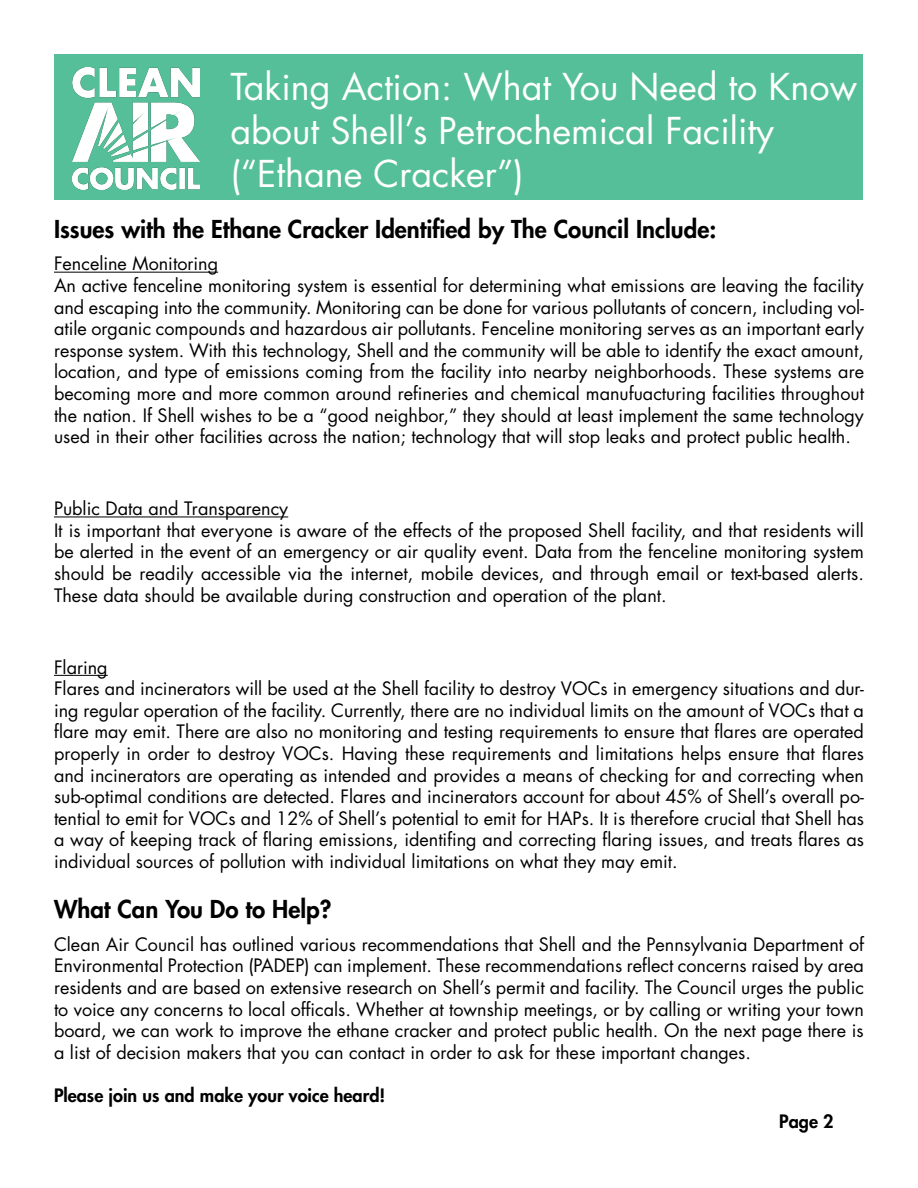
<style>
.page{position:relative;width:918px;height:1188px;background:#fff}
.page>*{position:absolute;margin:0;border:0;box-sizing:border-box;transform-origin:0 0}
.t1{font:36px/43.2px "Futura Std";color:#fff}
.t2{font:800 24px "Futura Std";color:#000}
.t3{font:18px/21.6px "Futura Std";color:#000}
.t4{font:800 18px "Futura Std";color:#000}
</style>
<div class="page">
<div style="left:55px;top:54px;width:808px;height:146px;background:#55bf99"></div>
<img style="left:73px;top:68px;width:127px;height:121px">
<hr style="left:54px;top:272px;width:164px;height:1px;background:#000">
<hr style="left:54px;top:517px;width:234px;height:1px;background:#000">
<hr style="left:54px;top:675px;width:54px;height:1px;background:#000">
<h1 class="t1" style="left:230px;top:66px;width:628px">Taking Action: What You Need to Know about Shell’s Petrochemical Facility (“Ethane Cracker”)</h1>
<h2 class="t2" style="left:54px;top:214px;width:664px">Issues with the Ethane Cracker Identified by The Council Include:</h2>
<p class="t3" style="left:54px;top:253px;width:812px">Fenceline Monitoring<br>An active fenceline monitoring system is essential for determining what emissions are leaving the facility and escaping into the community. Monitoring can be done for various pollutants of concern, including vol&shy;atile organic compounds and hazardous air pollutants. Fenceline monitoring serves as an important early response system. With this technology, Shell and the community will be able to identify the exact amount, location, and type of emissions coming from the facility into nearby neighborhoods. These systems are becoming more and more common around refineries and chemical manufuacturing facilities throughout the nation. If Shell wishes to be a “good neighbor,” they should at least implement the same technology used in their other facilities across the nation; technology that will stop leaks and protect public health.</p>
<p class="t3" style="left:54px;top:498px;width:812px">Public Data and Transparency<br>It is important that everyone is aware of the effects of the proposed Shell facility, and that residents will be alerted in the event of an emergency or air quality event. Data from the fenceline monitoring system should be readily accessible via the internet, mobile devices, and through email or text-based alerts.<br>These data should be available during construction and operation of the plant.</p>
<p class="t3" style="left:54px;top:656px;width:812px">Flaring<br>Flares and incinerators will be used at the Shell facility to destroy VOCs in emergency situations and dur&shy;ing regular operation of the facility. Currently, there are no individual limits on the amount of VOCs that a flare may emit. There are also no monitoring and testing requirements to ensure that flares are operated properly in order to destroy VOCs. Having these requirements and limitations helps ensure that flares and incinerators are operating as intended and provides a means of checking for and correcting when sub-optimal conditions are detected. Flares and incinerators account for about 45% of Shell’s overall po&shy;tential to emit for VOCs and 12% of Shell’s potential to emit for HAPs. It is therefore crucial that Shell has a way of keeping track of flaring emissions, identifing and correcting flaring issues, and treats flares as individual sources of pollution with individual limitations on what they may emit.</p>
<h2 class="t2" style="left:54px;top:894px;width:279px">What Can You Do to Help?</h2>
<p class="t3" style="left:54px;top:934px;width:812px;text-align:justify">Clean Air Council has outlined various recommendations that Shell and the Pennsylvania Department of Environmental Protection (PADEP) can implement. These recommendations reflect concerns raised by area residents and are based on extensive research on Shell’s permit and facility. The Council urges the public to voice any concerns to local officals. Whether at township meetings, or by calling or writing your town board, we can work to improve the ethane cracker and protect public health. On the next page there is a list of decision makers that you can contact in order to ask for these important changes.</p>
<p class="t4" style="left:54px;top:1084px;width:333px">Please join us and make your voice heard!</p>
<p class="t4" style="left:779px;top:1110px;width:56px">Page 2</p>
</div>
